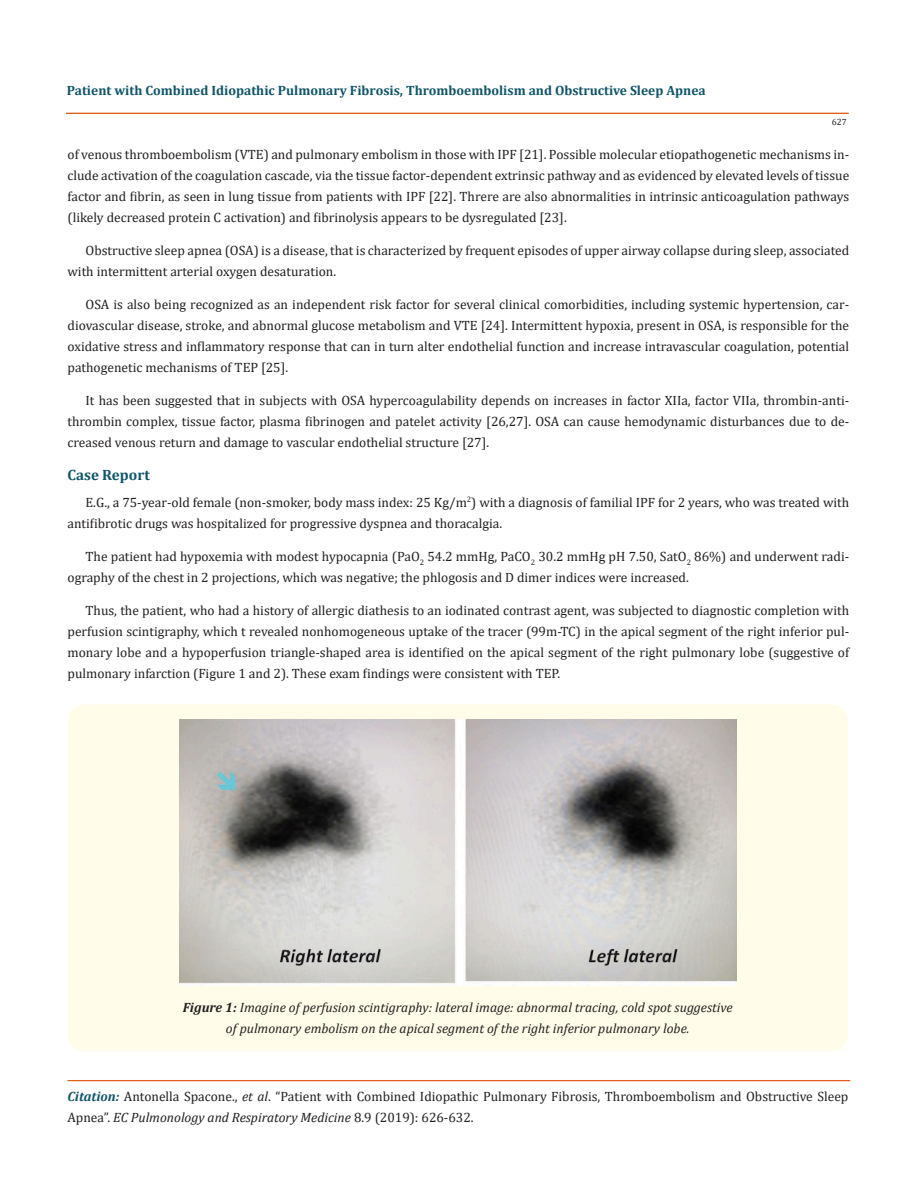
<style>
.page{position:relative;width:917px;height:1188px;background:#fff}
.page>*{position:absolute;margin:0;border:0;box-sizing:border-box;transform-origin:0 0}
.t1{font:700 15px "Cambria";color:#0e546a}
.t2{font:13.5px/21px "Cambria";color:#231f20}
.simplepara{font:italic 13.5px/21px "Cambria";color:#231f20;text-align:center}
.t3{font:700 13.5px "Cambria";color:#0e546a}
.t4{font:9px "Cambria";color:#231f20}
.s1{font-weight:700}
.s2{font-weight:700;font-style:italic;color:#0e546a}
.s3{font-style:italic}
</style>
<div class="page">
<div style="left:68px;top:1080px;width:781px;height:1px;border:1px solid #e05d1a"></div>
<div style="left:66px;top:113px;width:782px;height:1px;border:1px solid #e05d1a"></div>
<div style="left:68px;top:704px;width:780px;height:348px;background:#fffde9;border-radius:18px"></div>
<img style="left:179px;top:720px;width:557px;height:266px">
<p class="t3" style="left:67px;top:81px;width:640px">Patient with Combined Idiopathic Pulmonary Fibrosis, Thromboembolism and Obstructive Sleep Apnea</p>
<p class="t4" style="left:831px;top:117px;width:16px">627</p>
<p class="t2" style="left:68px;top:144px;width:783px;text-align:justify">of venous thromboembolism (VTE) and pulmonary embolism in those with IPF [21]. Possible molecular etiopathogenetic mechanisms in&shy;clude activation of the coagulation cascade, via the tissue factor-dependent extrinsic pathway and as evidenced by elevated levels of tissue factor and fibrin, as seen in lung tissue from patients with IPF [22]. Threre are also abnormalities in intrinsic anticoagulation pathways (likely decreased protein C activation) and fibrinolysis appears to be dysregulated [23].</p>
<p class="t2" style="left:68px;top:240px;width:783px;text-indent:18px">Obstructive sleep apnea (OSA) is a disease, that is characterized by frequent episodes of upper airway collapse during sleep, associated with intermittent arterial oxygen desaturation.</p>
<p class="t2" style="left:68px;top:294px;width:783px;text-align:justify;text-indent:18px">OSA is also being recognized as an independent risk factor for several clinical comorbidities, including systemic hypertension, car&shy;diovascular disease, stroke, and abnormal glucose metabolism and VTE [24]. Intermittent hypoxia, present in OSA, is responsible for the oxidative stress and inflammatory response that can in turn alter endothelial function and increase intravascular coagulation, potential pathogenetic mechanisms of TEP [25].</p>
<p class="t2" style="left:68px;top:390px;width:783px;text-align:justify;text-indent:18px">It has been suggested that in subjects with OSA hypercoagulability depends on increases in factor XIIa, factor VIIa, thrombin-anti&shy;thrombin complex, tissue factor, plasma fibrinogen and patelet activity [26,27]. OSA can cause hemodynamic disturbances due to de&shy;creased venous return and damage to vascular endothelial structure [27].</p>
<p class="t1" style="left:68px;top:464px;width:84px">Case Report</p>
<p class="t2" style="left:68px;top:492px;width:783px;text-indent:18px">E.G., a 75-year-old female (non-smoker, body mass index: 25 Kg/m<sup>2</sup>) with a diagnosis of familial IPF for 2 years, who was treated with antifibrotic drugs was hospitalized for progressive dyspnea and thoracalgia.</p>
<p class="t2" style="left:68px;top:546px;width:783px;text-indent:18px">The patient had hypoxemia with modest hypocapnia (PaO<sub>2</sub> 54.2 mmHg, PaCO<sub>2</sub> 30.2 mmHg pH 7.50, SatO<sub>2</sub> 86%) and underwent radi&shy;ography of the chest in 2 projections, which was negative; the phlogosis and D dimer indices were increased.</p>
<p class="t2" style="left:68px;top:600px;width:783px;text-align:justify;text-indent:18px">Thus, the patient, who had a history of allergic diathesis to an iodinated contrast agent, was subjected to diagnostic completion with perfusion scintigraphy, which t revealed nonhomogeneous uptake of the tracer (99m-TC) in the apical segment of the right inferior pul&shy;monary lobe and a hypoperfusion triangle-shaped area is identified on the apical segment of the right pulmonary lobe (suggestive of pulmonary infarction (Figure 1 and 2). These exam findings were consistent with TEP.</p>
<p class="simplepara" style="left:183px;top:996px;width:551px"><span class="s1">Figure 1:</span> Imagine of perfusion scintigraphy: lateral image: abnormal tracing, cold spot suggestive of pulmonary embolism on the apical segment of the right inferior pulmonary lobe.</p>
<p class="t2" style="left:68px;top:1085px;width:782px"><span class="s2">Citation:</span> Antonella Spacone., <span class="s3">et al</span>. “Patient with Combined Idiopathic Pulmonary Fibrosis, Thromboembolism and Obstructive Sleep<br>Apnea”. <span class="s3">EC Pulmonology and Respiratory Medicine</span> 8.9 (2019): 626-632.</p>
</div>
